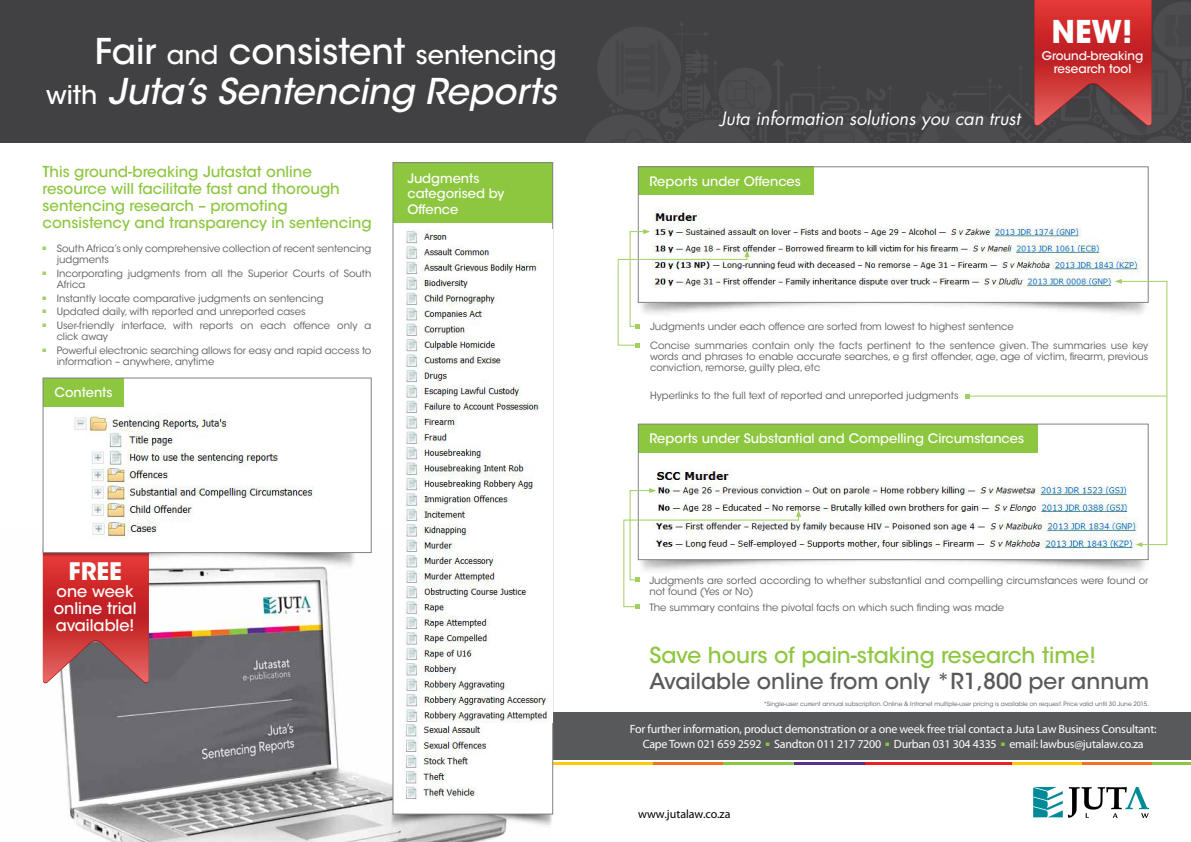
<style>
.page{position:relative;width:1191px;height:842px;background:#fff}
.page>*{position:absolute;margin:0;border:0;box-sizing:border-box;transform-origin:0 0}
.t1{font:italic 500 35.3px/40.4px "ITC Avant Garde Std";color:#fff;text-align:right}
.t2{font:700 31.2px "ITC Avant Garde Std";color:#fff}
.t3{font:700 24px "ITC Avant Garde Std";color:#fff}
.t4{font:500 21.9px "ITC Avant Garde Std";color:#58595b}
.t5{font:500 21.9px "ITC Avant Garde Std";color:#8dc63f}
.t6{font:italic 18px "Futura";color:#fff}
.t7{font:500 16px/17px "ITC Avant Garde Std";color:#fff}
.t8{font:500 15px/17px "ITC Avant Garde Std";color:#8dc63f}
.t9{font:500 13px/15.6px "ITC Avant Garde Std";color:#fff}
.t10{font:12px/14.4px "Myriad Pro";letter-spacing:-.02em;color:#fff;text-align:center}
.t11{font:500 12px/13px "ITC Avant Garde Std";color:#fff;text-align:center}
.t12{font:12px "Myriad Pro";color:#000}
.t13{font:10px/11px "ITC Avant Garde Std";color:#58595b}
.t14{font:6px "ITC Avant Garde Std";color:#58595b}
.s1{font-style:normal}
.s2{font-style:normal;font-size:25.6px}
</style>
<div class="page">
<div style="left:0;top:0;width:1191px;height:142px;background:#414042"></div>
<img style="left:42px;top:527px;width:463px;height:315px">
<img style="left:42px;top:551px;width:324px;height:25px">
<img style="left:388px;top:813px;width:166px;height:20px">
<svg style="left:1068px;top:787px;width:81px;height:31px"></svg>
<svg style="left:1033px;top:787px;width:29px;height:30px"></svg>
<div style="left:543px;top:712px;width:648px;height:48px;background:#58595b"></div>
<hr style="left:551px;top:762px;width:102px;height:3px;background:#ffcb05">
<hr style="left:1011px;top:762px;width:71px;height:3px;background:#ffcb05">
<hr style="left:653px;top:762px;width:70px;height:3px;background:#f36f21">
<hr style="left:1082px;top:762px;width:70px;height:3px;background:#f36f21">
<hr style="left:723px;top:762px;width:71px;height:3px;background:#8dc63f">
<hr style="left:1152px;top:762px;width:39px;height:3px;background:#8dc63f">
<hr style="left:794px;top:762px;width:70px;height:3px;background:#5c2d91">
<hr style="left:864px;top:762px;width:147px;height:3px;background:#ed1d24">
<div style="left:393px;top:163px;width:160px;height:651px;background:#fff"></div>
<div style="left:393px;top:163px;width:160px;height:60px;background:#8dc63f"></div>
<img style="left:406px;top:229px;width:145px;height:494px">
<img style="left:406px;top:724px;width:81px;height:75px">
<svg style="left:43px;top:553px;width:106px;height:139px;background:#bc4042"></svg>
<div style="left:43px;top:378px;width:328px;height:175px;background:#fff"></div>
<div style="left:43px;top:378px;width:81px;height:28px;background:#8dc63f"></div>
<div style="left:43px;top:378px;width:328px;height:175px;border:1px solid #808285"></div>
<div style="left:638px;top:424px;width:399px;height:28px;background:#8dc63f"></div>
<div style="left:638px;top:424px;width:510px;height:136px;border:1px solid #808285"></div>
<img style="left:74px;top:414px;width:240px;height:126px">
<div style="left:638px;top:167px;width:176px;height:28px;background:#8dc63f"></div>
<div style="left:638px;top:167px;width:510px;height:136px;border:1px solid #808285"></div>
<img style="left:652px;top:208px;width:489px;height:80px">
<img style="left:655px;top:465px;width:483px;height:85px">
<svg style="left:617px;top:229px;width:132px;height:118px"></svg>
<hr style="left:967px;top:396px;width:199px;height:1px;background:#a3cf62">
<svg style="left:965px;top:394px;width:4px;height:4px"></svg>
<svg style="left:1114px;top:279px;width:53px;height:268px"></svg>
<svg style="left:623px;top:488px;width:178px;height:121px"></svg>
<svg style="left:582px;top:0;width:609px;height:143px"></svg>
<h1 class="t1" style="left:46px;top:31px;width:512px"><span class="s1">Fair</span> <span class="s2">and</span> <span class="s1">consistent</span> <span class="s2">sentencing with</span> Juta’s Sentencing Reports</h1>
<h3 class="t8" style="left:43px;top:163px;width:331px">This ground-breaking Jutastat online resource will facilitate fast and thorough sentencing research – promoting consistency and transparency in sentencing</h3>
<p class="t13" style="left:57px;top:243px;width:316px;text-indent:-14px"><sup>■</sup> South Africa’s only comprehensive collection of recent sentencing judgments</p>
<p class="t13" style="left:57px;top:268px;width:316px;text-indent:-14px"><sup>■</sup> Incorporating judgments from all the Superior Courts of South<br>Africa</p>
<p class="t13" style="left:43px;top:293px;width:283px"><sup>■</sup> Instantly locate comparative judgments on sentencing</p>
<p class="t13" style="left:43px;top:306px;width:264px"><sup>■</sup> Updated daily, with reported and unreported cases</p>
<p class="t13" style="left:57px;top:320px;width:316px;text-indent:-14px"><sup>■</sup> User-friendly interface, with reports on each offence only a click away</p>
<p class="t13" style="left:57px;top:345px;width:316px;text-indent:-14px"><sup>■</sup> Powerful electronic searching allows for easy and rapid access to information – anywhere, anytime</p>
<h3 class="t9" style="left:55px;top:385px;width:60px">Contents</h3>
<h3 class="t9" style="left:407px;top:170px;width:99px">Judgments categorised by<br>Offence</h3>
<h3 class="t3" style="left:68px;top:555px;width:55px">FREE</h3>
<h3 class="t7" style="left:54px;top:582px;width:84px">one week online trial available!</h3>
<h2 class="t2" style="left:1051px;top:11px;width:83px">NEW!</h2>
<h3 class="t6" style="left:720px;top:106px;width:301px">Juta information solutions you can trust</h3>
<h3 class="t9" style="left:649px;top:173px;width:153px">Reports under Offences</h3>
<p class="t11" style="left:1041px;top:49px;width:103px">Ground-breaking research tool</p>
<p class="t13" style="left:650px;top:317px;width:500px;line-height:19.5px">Judgments under each offence are sorted from lowest to highest sentence<br>Concise summaries contain only the facts pertinent to the sentence given. The summaries use key</p>
<p class="t13" style="left:650px;top:351px;width:500px">words and phrases to enable accurate searches, e g first offender, age, age of victim, firearm, previous conviction, remorse, guilty plea, etc</p>
<p class="t13" style="left:650px;top:390px;width:310px">Hyperlinks to the full text of reported and unreported judgments</p>
<h3 class="t9" style="left:649px;top:431px;width:376px">Reports under Substantial and Compelling Circumstances</h3>
<p class="t13" style="left:649px;top:575px;width:500px">Judgments are sorted according to whether substantial and compelling circumstances were found or not found (Yes or No)</p>
<p class="t13" style="left:649px;top:602px;width:356px">The summary contains the pivotal facts on which such finding was made</p>
<h3 class="t5" style="left:649px;top:641px;width:448px">Save hours of pain-staking research time!</h3>
<h3 class="t4" style="left:649px;top:668px;width:501px">Available online from only *R1,800 per annum</h3>
<p class="t14" style="left:763px;top:700px;width:387px">*Single-user current annual subscription. Online &amp; Intranet multiple-user pricing is available on request. Price valid until 30 June 2015.</p>
<p class="t10" style="left:630px;top:722px;width:528px">For further information, product demonstration or a one week free trial contact a Juta Law Business Consultant:<br>Cape Town 021 659 2592 <sup>■</sup> Sandton 011 217 7200 <sup>■</sup> Durban 031 304 4335 <sup>■</sup> email: lawbus@jutalaw.co.za</p>
<p class="t12" style="left:638px;top:806px;width:94px">www.jutalaw.co.za</p>
</div>
